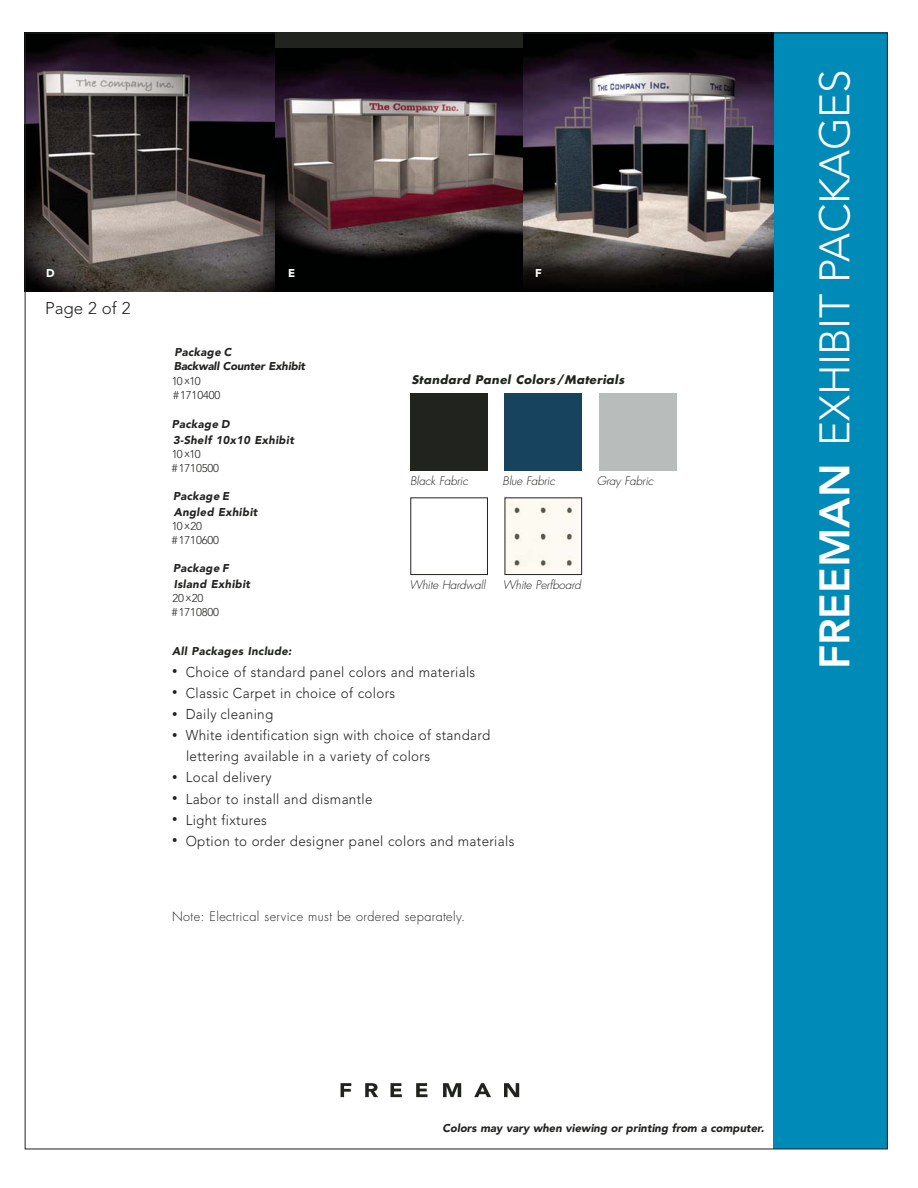
<style>
.page{position:relative;width:918px;height:1188px;background:#fff}
.page>*{position:absolute;margin:0;border:0;box-sizing:border-box;transform-origin:0 0}
.t1{font:300 42.3px "Avenir";letter-spacing:-.01em;color:#fff}
.t2{font:300 16.95px "Avenir";color:#20231e}
.t3{font:300 14.1px/21.1px "Avenir";letter-spacing:.025em;color:#20231e;scale:.95 1}
.t4{font:300 12.75px "Futura";letter-spacing:.03em;color:#20231e}
.t5{font:italic 300 11.55px "Futura";color:#20231e}
.t6{font:italic 700 11.55px "Futura";color:#20231e}
.t7{font:900 11.25px/15.5px "Avenir";letter-spacing:.03em;color:#20231e}
.t8{font:300 11.25px/14.1px "Avenir";letter-spacing:-.01em;color:#20231e}
.t9{font:900 11.25px "Avenir";color:#fff}
.s1{font-size:11.25px}
.s2{font-weight:800}
</style>
<div class="page">
<div style="left:773px;top:33px;width:115px;height:1116px;background:#008ab8"></div>
<svg style="left:341px;top:1083px;width:10px;height:14px"></svg>
<svg style="left:365px;top:1083px;width:13px;height:14px"></svg>
<svg style="left:391px;top:1083px;width:11px;height:14px"></svg>
<svg style="left:416px;top:1083px;width:12px;height:14px"></svg>
<svg style="left:443px;top:1083px;width:18px;height:14px"></svg>
<svg style="left:474px;top:1083px;width:17px;height:14px"></svg>
<svg style="left:504px;top:1083px;width:15px;height:14px"></svg>
<div style="left:274px;top:33px;width:250px;height:258px;background:#20231e"></div>
<img style="left:275px;top:49px;width:249px;height:242px">
<img style="left:524px;top:35px;width:249px;height:256px">
<img style="left:27px;top:35px;width:248px;height:256px">
<div style="left:410px;top:394px;width:78px;height:77px;background:#20231e"></div>
<div style="left:505px;top:394px;width:77px;height:77px;background:#18435f"></div>
<div style="left:599px;top:394px;width:77px;height:77px;background:#b8bcba"></div>
<div style="left:410px;top:497px;width:78px;height:78px;border:1px solid #20231e"></div>
<div style="left:507px;top:499px;width:67px;height:74px;background:#fdfaf1"></div>
<div style="left:505px;top:497px;width:77px;height:78px;border:1px solid #20231e"></div>
<p class="t9" style="left:46px;top:269px;width:10px">D</p>
<p class="t9" style="left:288px;top:269px;width:9px">E</p>
<p class="t9" style="left:535px;top:269px;width:8px">F</p>
<p class="t2" style="left:45px;top:301px;width:87px">Page 2 of 2</p>
<p class="t7" style="left:174px;top:346px;width:134px;line-height:14.1px">Package C<br>Backwall Counter Exhibit</p>
<p class="t8" style="left:172px;top:375px;width:50px">10 x10 #1710400</p>
<p class="t7" style="left:172px;top:418px;width:125px">Package D<br>3-Shelf 10x10 Exhibit</p>
<p class="t8" style="left:172px;top:448px;width:49px">10 x10 #1710500</p>
<p class="t7" style="left:173px;top:489px;width:88px">Package E<br>Angled Exhibit</p>
<p class="t8" style="left:172px;top:520px;width:49px">10 x20 #1710600</p>
<p class="t7" style="left:173px;top:561px;width:80px">Package F<br>Island Exhibit</p>
<p class="t8" style="left:172px;top:592px;width:49px">20 x20 #1710800</p>
<p class="t7" style="left:172px;top:645px;width:123px">All Packages Include:</p>
<p class="t3" style="left:172px;top:662px;width:321px"><span class="s1">•</span> Choice of standard panel colors and materials</p>
<p class="t3" style="left:172px;top:683px;width:236px"><span class="s1">•</span> Classic Carpet in choice of colors</p>
<p class="t3" style="left:172px;top:705px;width:108px"><span class="s1">•</span> Daily cleaning</p>
<p class="t3" style="left:186px;top:726px;width:322px;text-indent:-14px"><span class="s1">•</span> White identification sign with choice of standard lettering available in a variety of colors</p>
<p class="t3" style="left:172px;top:768px;width:106px"><span class="s1">•</span> Local delivery</p>
<p class="t3" style="left:172px;top:789px;width:212px"><span class="s1">•</span> Labor to install and dismantle</p>
<p class="t3" style="left:172px;top:810px;width:101px"><span class="s1">•</span> Light fixtures</p>
<p class="t3" style="left:172px;top:832px;width:362px"><span class="s1">•</span> Option to order designer panel colors and materials</p>
<p class="t6" style="left:411px;top:374px;width:217px">Standard Panel Colors/Materials</p>
<p class="t5" style="left:410px;top:475px;width:61px">Black Fabric</p>
<p class="t5" style="left:503px;top:475px;width:56px">Blue Fabric</p>
<p class="t5" style="left:597px;top:475px;width:60px">Gray Fabric</p>
<p class="t5" style="left:409px;top:580px;width:79px">White Hardwall</p>
<p class="t5" style="left:503px;top:580px;width:82px">White Perfboard</p>
<p class="t4" style="left:172px;top:911px;width:294px">Note: Electrical service must be ordered separately.</p>
<h1 class="t1" style="left:818px;top:669px;width:601px;rotate:-90deg"><span class="s2">FREEMAN</span> EXHIBIT PACKAGES</h1>
<p class="t7" style="left:443px;top:1121px;width:325px">Colors may vary when viewing or printing from a computer.</p>
</div>
